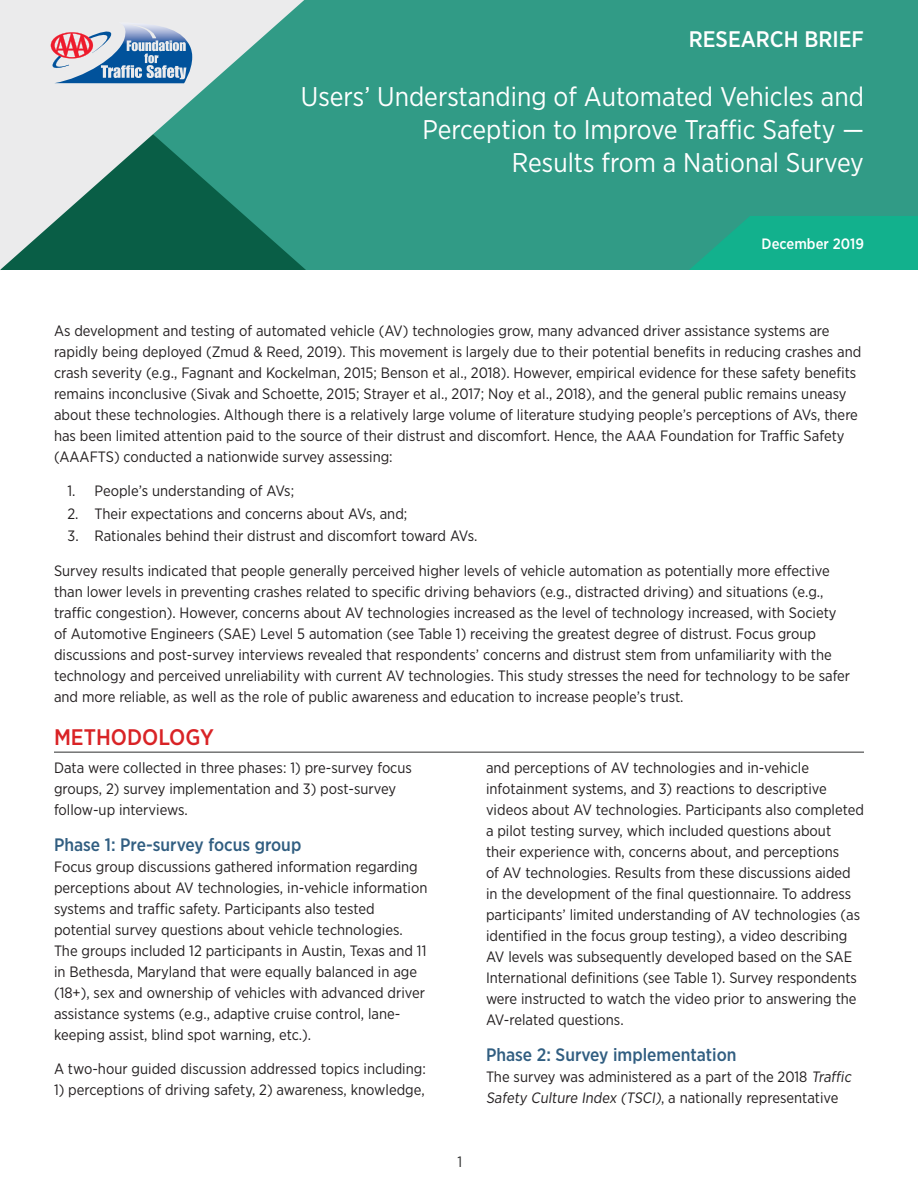
<style>
.page{position:relative;width:918px;height:1188px;background:#fff}
.page>*{position:absolute;margin:0;border:0;box-sizing:border-box;transform-origin:0 0}
.t1{font:27px/33px "Gotham Narrow";color:#fff;text-align:right}
.t2{font:500 22.5px "Gotham Narrow";color:#fff}
.Subhead{font:500 22.5px "Gotham Narrow";color:#d92326}
.Subhead2{font:500 18px "Gotham Narrow";color:#315e81}
.Body_Copy{font:15px/21px "Gotham Narrow";color:#231f20}
.Secondary_Title{font:500 15px "Gotham Narrow";color:#fff}
.Body_Copy-2{font:15px "Gotham Narrow";color:#2d2e2e}
</style>
<div class="page">
<div style="left:0;top:0;width:918px;height:270px;background:#319b86"></div>
<svg style="left:0;top:0;width:304px;height:270px"></svg>
<svg style="left:51px;top:30px;width:3px;height:39px"></svg>
<img style="left:54px;top:23px;width:138px;height:60px">
<hr style="left:54px;top:752px;width:810px;height:1px;background:#2d2e2e">
<svg style="left:689px;top:216px;width:229px;height:54px;background:#16ae8c"></svg>
<p class="t2" style="left:689px;top:24px;width:177px">RESEARCH BRIEF</p>
<p class="t1" style="left:301px;top:80px;width:565px">Users’ Understanding of Automated Vehicles and<br>Perception to Improve Traffic Safety —<br>Results from a National Survey</p>
<p class="Secondary_Title" style="left:762px;top:234px;width:104px">December 2019</p>
<p class="Body_Copy" style="left:54px;top:320px;width:809px">As development and testing of automated vehicle (AV) technologies grow, many advanced driver assistance systems are rapidly being deployed (Zmud &amp; Reed, 2019). This movement is largely due to their potential benefits in reducing crashes and crash severity (e.g., Fagnant and Kockelman, 2015; Benson et al., 2018). However, empirical evidence for these safety benefits remains inconclusive (Sivak and Schoette, 2015; Strayer et al., 2017; Noy et al., 2018), and the general public remains uneasy about these technologies. Although there is a relatively large volume of literature studying people’s perceptions of AVs, there has been limited attention paid to the source of their distrust and discomfort. Hence, the AAA Foundation for Traffic Safety (AAAFTS) conducted a nationwide survey assessing:</p>
<p class="Body_Copy" style="left:68px;top:480px;width:228px">1. People’s understanding of AVs;</p>
<p class="Body_Copy" style="left:68px;top:503px;width:341px">2. Their expectations and concerns about AVs, and;</p>
<p class="Body_Copy" style="left:68px;top:525px;width:412px">3. Rationales behind their distrust and discomfort toward AVs.</p>
<p class="Body_Copy" style="left:54px;top:560px;width:798px">Survey results indicated that people generally perceived higher levels of vehicle automation as potentially more effective than lower levels in preventing crashes related to specific driving behaviors (e.g., distracted driving) and situations (e.g., traffic congestion). However, concerns about AV technologies increased as the level of technology increased, with Society of Automotive Engineers (SAE) Level 5 automation (see Table 1) receiving the greatest degree of distrust. Focus group discussions and post-survey interviews revealed that respondents’ concerns and distrust stem from unfamiliarity with the technology and perceived unreliability with current AV technologies. This study stresses the need for technology to be safer and more reliable, as well as the role of public awareness and education to increase people’s trust.</p>
<p class="Subhead" style="left:54px;top:723px;width:161px">METHODOLOGY</p>
<p class="Body_Copy" style="left:54px;top:757px;width:359px">Data were collected in three phases: 1) pre-survey focus groups, 2) survey implementation and 3) post-survey follow-up interviews.</p>
<p class="Subhead2" style="left:54px;top:833px;width:249px">Phase 1: Pre-survey focus group</p>
<p class="Body_Copy" style="left:54px;top:856px;width:375px">Focus group discussions gathered information regarding perceptions about AV technologies, in-vehicle information systems and traffic safety. Participants also tested potential survey questions about vehicle technologies.<br>The groups included 12 participants in Austin, Texas and 11 in Bethesda, Maryland that were equally balanced in age (18+), sex and ownership of vehicles with advanced driver assistance systems (e.g., adaptive cruise control, lane&shy;keeping assist, blind spot warning, etc.).</p>
<p class="Body_Copy" style="left:54px;top:1058px;width:373px">A two-hour guided discussion addressed topics including:</p>
<p class="Body_Copy" style="left:54px;top:1079px;width:372px">1) perceptions of driving safety, 2) awareness, knowledge,</p>
<p class="Body_Copy" style="left:486px;top:757px;width:379px">and perceptions of AV technologies and in-vehicle infotainment systems, and 3) reactions to descriptive videos about AV technologies. Participants also completed a pilot testing survey, which included questions about their experience with, concerns about, and perceptions<br>of AV technologies. Results from these discussions aided in the development of the final questionnaire. To address participants’ limited understanding of AV technologies (as identified in the focus group testing), a video describing AV levels was subsequently developed based on the SAE International definitions (see Table 1). Survey respondents were instructed to watch the video prior to answering the AV-related questions.</p>
<p class="Subhead2" style="left:486px;top:1043px;width:252px">Phase 2: Survey implementation</p>
<p class="Body_Copy" style="left:486px;top:1066px;width:369px">The survey was administered as a part of the 2018 Traffic<br>Safety Culture Index (TSCI), a nationally representative</p>
<p class="Body_Copy-2" style="left:457px;top:1152px;width:6px">1</p>
</div>
